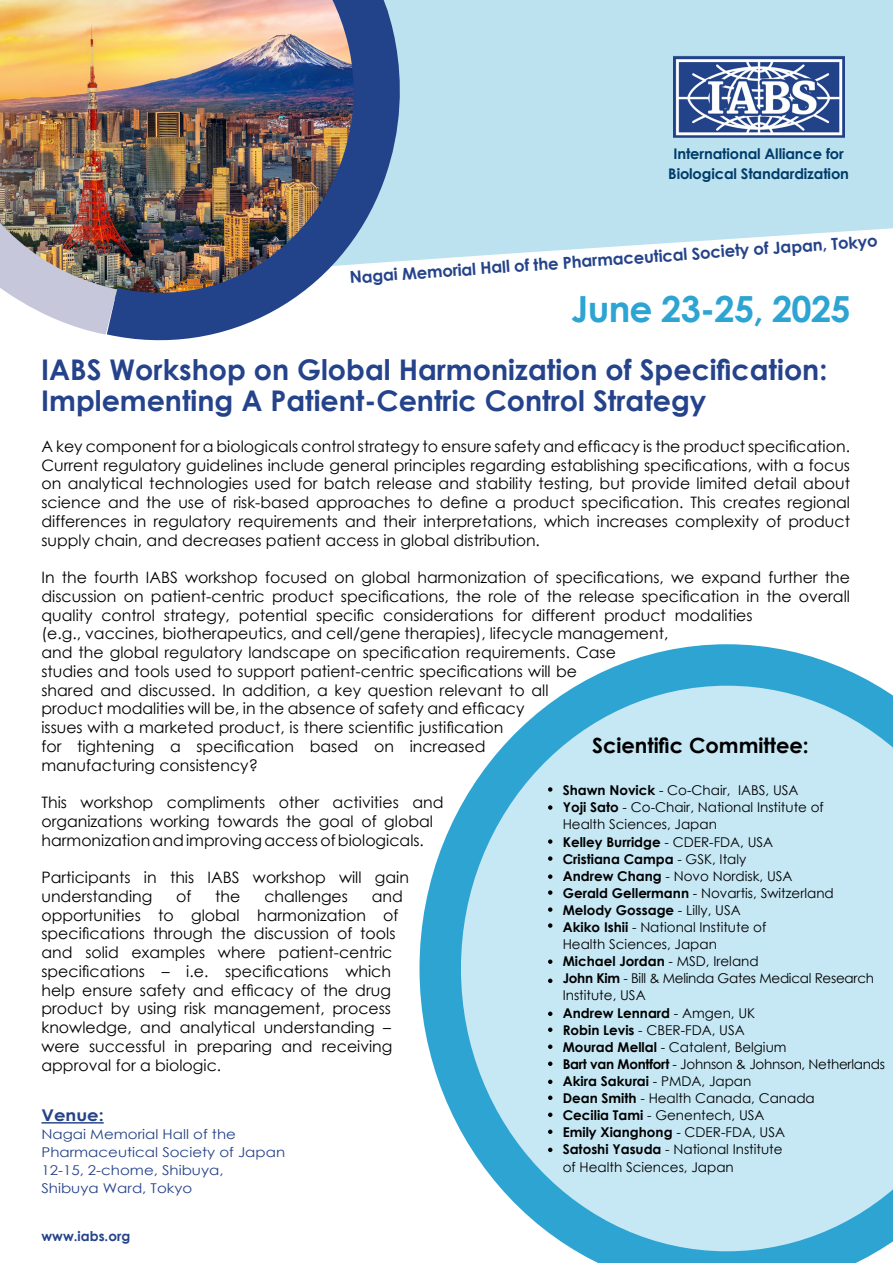
<style>
.page{position:relative;width:893px;height:1263px;background:#fff}
.page>*{position:absolute;margin:0;border:0;box-sizing:border-box;transform-origin:0 0}
.t1{font:700 36px "Century Gothic";letter-spacing:-.02em;color:#2da4d2}
.t2{font:700 28.5px/31.2px "Century Gothic";color:#25438a}
.t3{font:700 21px "Century Gothic";color:#000}
.t4{font:700 16.5px "Century Gothic";color:#25438a}
.t5{font:700 16.2px "Century Gothic";color:#25438a;scale:1.11 1}
.t6{font:15.75px/18.8px "Century Gothic";color:#000}
.t7{font:700 14.7px/19.5px "Century Gothic";letter-spacing:-.01em;color:#003c6a;text-align:center}
.t8{font:13.5px/17.1px "Century Gothic";color:#000}
.t9{font:13.5px/18px "Century Gothic";color:#25438a;scale:1.11 1}
.t10{font:700 13.5px "Century Gothic";color:#25438a}
.s1{font-weight:700}
</style>
<div class="page">
<svg style="left:423px;top:0;width:470px;height:260px;background:#c0e3f0"></svg>
<img style="left:0;top:0;width:107px;height:207px">
<img style="left:107px;top:0;width:316px;height:341px">
<img style="left:0;top:207px;width:117px;height:128px">
<svg style="left:419px;top:644px;width:474px;height:619px;background:#b5e0f0"></svg>
<svg style="left:548px;top:787px;width:4px;height:5px"></svg>
<svg style="left:548px;top:839px;width:4px;height:5px"></svg>
<svg style="left:548px;top:890px;width:4px;height:5px"></svg>
<svg style="left:548px;top:923px;width:4px;height:5px"></svg>
<svg style="left:548px;top:978px;width:4px;height:5px"></svg>
<svg style="left:548px;top:1027px;width:4px;height:5px"></svg>
<svg style="left:548px;top:1061px;width:4px;height:5px"></svg>
<svg style="left:548px;top:1095px;width:4px;height:5px"></svg>
<svg style="left:548px;top:805px;width:4px;height:5px"></svg>
<svg style="left:548px;top:874px;width:4px;height:5px"></svg>
<svg style="left:548px;top:856px;width:4px;height:5px"></svg>
<svg style="left:548px;top:907px;width:4px;height:5px"></svg>
<svg style="left:548px;top:959px;width:4px;height:5px"></svg>
<svg style="left:548px;top:1011px;width:4px;height:5px"></svg>
<svg style="left:548px;top:1044px;width:4px;height:5px"></svg>
<svg style="left:548px;top:1079px;width:4px;height:5px"></svg>
<svg style="left:548px;top:1112px;width:4px;height:5px"></svg>
<svg style="left:548px;top:1129px;width:4px;height:5px"></svg>
<svg style="left:548px;top:1148px;width:4px;height:4px"></svg>
<img style="left:673px;top:56px;width:171px;height:81px">
<hr style="left:41px;top:1122px;width:63px;height:1px;background:#25438a">
<p class="t7" style="left:668px;top:143px;width:182px">International Alliance for<br>Biological Standardization</p>
<p class="t4" style="left:349px;top:265px;width:531px;rotate:-4deg">Nagai Memorial Hall of the Pharmaceutical Society of Japan, Tokyo</p>
<h1 class="t1" style="left:571px;top:281px;width:281px">June 23-25, 2025</h1>
<h2 class="t2" style="left:41px;top:352px;width:788px">IABS Workshop on Global Harmonization of Specification:<br>Implementing A Patient-Centric Control Strategy</h2>
<p class="t6" style="left:41px;top:437px;width:810px;text-align:justify">A key component for a biologicals control strategy to ensure safety and efficacy is the product specification.<br>Current regulatory guidelines include general principles regarding establishing specifications, with a focus on analytical technologies used for batch release and stability testing, but provide limited detail about science and the use of risk-based approaches to define a product specification. This creates regional differences in regulatory requirements and their interpretations, which increases complexity of product supply chain, and decreases patient access in global distribution.</p>
<p class="t6" style="left:41px;top:568px;width:810px">In the fourth IABS workshop focused on global harmonization of specifications, we expand further the discussion on patient-centric product specifications, the role of the release specification in the overall quality control strategy, potential specific considerations for different product modalities<br>(e.g., vaccines, biotherapeutics, and cell/gene therapies), lifecycle management,<br>and the global regulatory landscape on specification requirements. Case<br>studies and tools used to support patient-centric specifications will be<br>shared and discussed. In addition, a key question relevant to all<br>product modalities will be, in the absence of safety and efficacy<br>issues with a marketed product, is there scientific justification<br>for tightening a specification based on increased<br>manufacturing consistency?</p>
<p class="t6" style="left:41px;top:793px;width:403px">This workshop compliments other activities and organizations working towards the goal of global harmonization and improving access of biologicals.</p>
<p class="t6" style="left:41px;top:868px;width:369px">Participants in this IABS workshop will gain understanding</p>
<h3 class="t3" style="left:592px;top:730px;width:218px">Scientific Committee:</h3>
<p class="t8" style="left:563px;top:781px;width:324px"><span class="s1">Shawn Novick</span> - Co-Chair, IABS, USA<br><span class="s1">Yoji Sato</span> - Co-Chair, National Institute of<br>Health Sciences, Japan<br><span class="s1">Kelley Burridge</span> - CDER-FDA, USA<br><span class="s1">Cristiana Campa</span> - GSK, Italy<br><span class="s1">Andrew Chang</span> - Novo Nordisk, USA<br><span class="s1">Gerald Gellermann</span> - Novartis, Switzerland<br><span class="s1">Melody Gossage</span> - Lilly, USA<br><span class="s1">Akiko Ishii</span> - National Institute of<br>Health Sciences, Japan<br><span class="s1">Michael Jordan</span> - MSD, Ireland<br><span class="s1">John Kim</span> - Bill &amp; Melinda Gates Medical Research<br>Institute, USA<br><span class="s1">Andrew Lennard</span> - Amgen, UK<br><span class="s1">Robin Levis</span> - CBER-FDA, USA<br><span class="s1">Mourad Mellal</span> - Catalent, Belgium<br><span class="s1">Bart van Montfort</span> - Johnson &amp; Johnson, Netherlands<br><span class="s1">Akira Sakurai</span> - PMDA, Japan<br><span class="s1">Dean Smith</span> - Health Canada, Canada<br><span class="s1">Cecilia Tami</span> - Genentech, USA<br><span class="s1">Emily Xianghong</span> - CDER-FDA, USA<br><span class="s1">Satoshi Yasuda</span> - National Institute<br>of Health Sciences, Japan</p>
<p class="t6" style="left:176px;top:886px;width:17px">of</p>
<p class="t6" style="left:215px;top:886px;width:27px">the</p>
<p class="t6" style="left:264px;top:886px;width:85px">challenges</p>
<p class="t6" style="left:41px;top:886px;width:363px;text-indent:330px">and opportunities to global harmonization of specifications through the discussion of tools and solid examples where patient-centric specifications – i.e. specifications which help ensure safety and efficacy of the drug product by using risk management, process knowledge, and analytical understanding – were successful in preparing and receiving approval for a biologic.</p>
<p class="t5" style="left:41px;top:1103px;width:58px">Venue:</p>
<p class="t9" style="left:41px;top:1125px;width:221px">Nagai Memorial Hall of the<br>Pharmaceutical Society of Japan<br>12-15, 2-chome, Shibuya,<br>Shibuya Ward, Tokyo</p>
<p class="t10" style="left:41px;top:1226px;width:90px">www.iabs.org</p>
</div>
